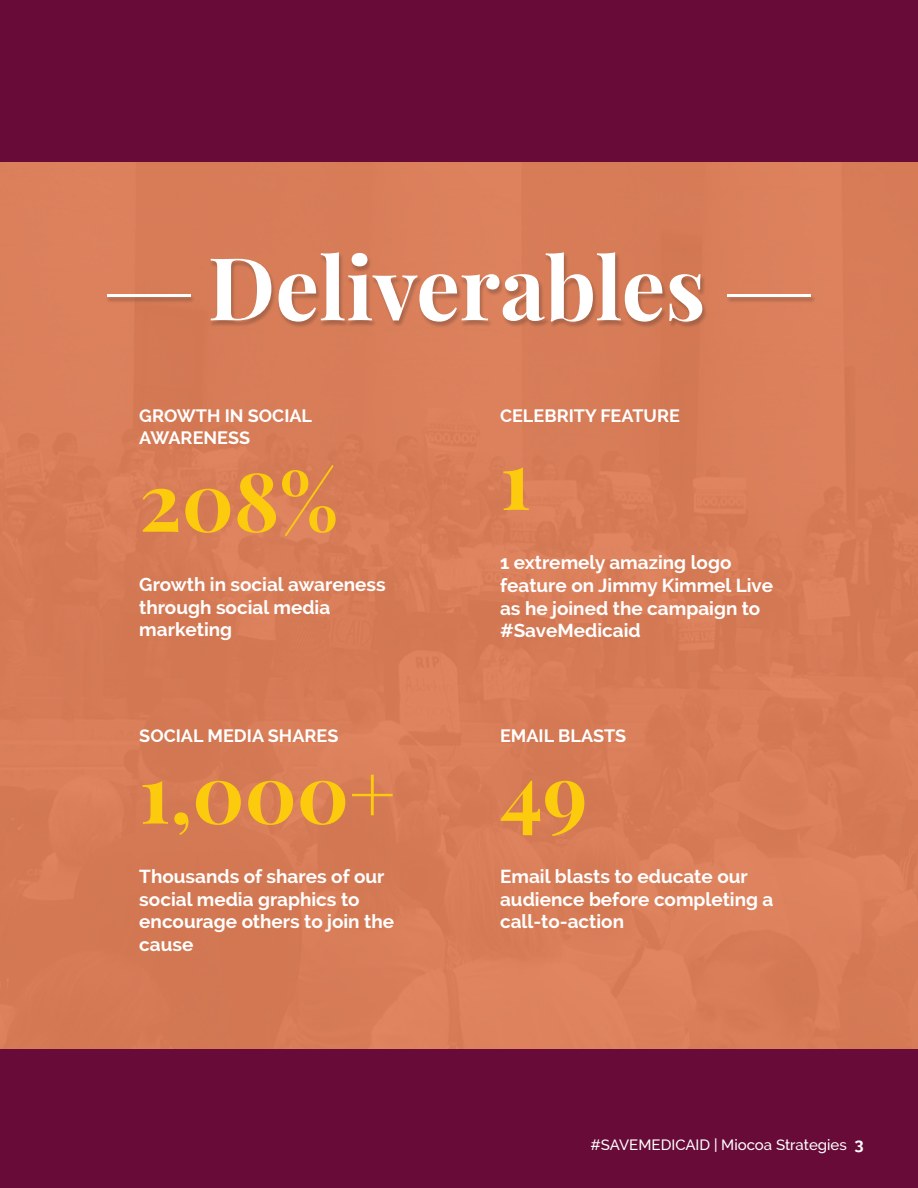
<style>
.page{position:relative;width:918px;height:1188px;background:#680b38}
.page>*{position:absolute;margin:0;border:0;box-sizing:border-box;transform-origin:0 0}
.t1{font:700 87px "Playfair Display";color:#fff}
.t2{font:700 81px "Playfair Display";color:#fdcb0d}
.t3{font:700 18.9px/22.6px "Raleway";color:#fff}
.t4{font:700 18px/21.6px "Raleway";color:#fff}
.t5{font:500 15px "Raleway";color:#fff}
.s1{font-family:"Abril Fatface";font-weight:400}
.s2{font-weight:700;font-size:16.5px}
</style>
<div class="page">
<div style="left:0;top:163px;width:918px;height:886px;background:#d77c57"></div>
<div style="left:105px;top:253px;width:711px;height:75px;background:#231f20;opacity:.25"></div>
<h1 class="t1" style="left:105px;top:233px;width:709px"><span class="s1">—</span> Deliverables <span class="s1">—</span></h1>
<p class="t4" style="left:139px;top:405px;width:174px">GROWTH IN SOCIAL<br>AWARENESS</p>
<h2 class="t2" style="left:139px;top:450px;width:201px">208%</h2>
<p class="t3" style="left:139px;top:573px;width:248px">Growth in social awareness through social media marketing</p>
<p class="t4" style="left:139px;top:725px;width:201px">SOCIAL MEDIA SHARES</p>
<h2 class="t2" style="left:139px;top:742px;width:258px">1,000+</h2>
<p class="t3" style="left:139px;top:865px;width:256px">Thousands of shares of our social media graphics to encourage others to join the cause</p>
<p class="t4" style="left:500px;top:405px;width:182px">CELEBRITY FEATURE</p>
<h2 class="t2" style="left:500px;top:429px;width:33px">1</h2>
<p class="t3" style="left:500px;top:551px;width:275px">1 extremely amazing logo feature on Jimmy Kimmel Live as he joined the campaign to #SaveMedicaid</p>
<p class="t4" style="left:500px;top:725px;width:128px">EMAIL BLASTS</p>
<h2 class="t2" style="left:500px;top:742px;width:89px">49</h2>
<p class="t3" style="left:500px;top:865px;width:275px">Email blasts to educate our audience before completing a call-to-action</p>
<p class="t5" style="left:590px;top:1136px;width:275px">#SAVEMEDICAID | Miocoa Strategies <span class="s2">3</span></p>
</div>
